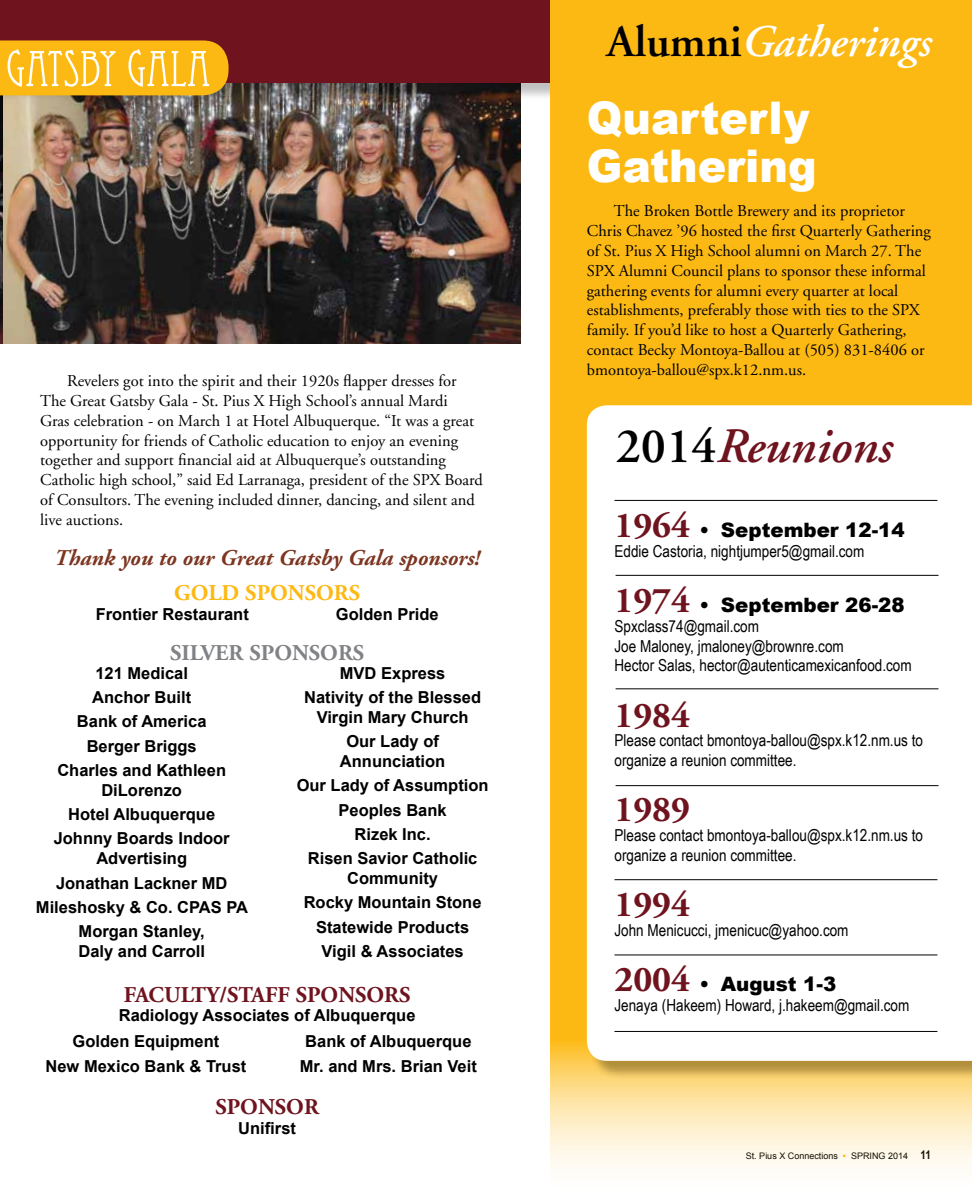
<style>
.page{position:relative;width:972px;height:1188px;background:#fff}
.page>*{position:absolute;margin:0;border:0;box-sizing:border-box;transform-origin:0 0}
.t1{font:italic 600 49.5px "Adobe Garamond";color:#6f141f}
.t2{font:900 45px/48px "Arial";color:#fff;scale:.95 1}
.t3{font:italic 600 45px "Adobe Garamond";color:#fff}
.t4{font:700 36.3px "Adobe Garamond";color:#6f141f}
.t5{font:italic 700 22.5px "Adobe Garamond";color:#7c3520}
.t6{font:700 22.5px "Adobe Garamond";color:#6f141f}
.t7{font:700 22.5px "Adobe Garamond";color:#808285}
.t8{font:700 22.5px "Adobe Garamond";color:#fdb913}
.t9{font:900 19.8px "Arial";color:#000}
.t10{font:16.5px/19.8px "Adobe Garamond";color:#000}
.t11{font:700 16.5px/24.3px "Arial";color:#000;text-align:center}
.t12{font:16.5px/19.8px "Arial Narrow";color:#000}
.t13{font:9px "Arial";color:#000}
.s1{font-style:normal;color:#000}
.s2{font-family:"Adobe Garamond";font-weight:700;font-size:36.3px;color:#6f141f}
.s3{font-weight:700;color:#fdb913}
.s4{font-family:"Arial Narrow";font-weight:700;font-size:12px}
</style>
<div class="page">
<img style="left:3px;top:101px;width:518px;height:243px">
<img style="left:0;top:101px;width:3px;height:243px">
<div style="left:0;top:0;width:972px;height:101px;background:#000;opacity:.25"></div>
<div style="left:0;top:0;width:972px;height:83px;background:#6f141f"></div>
<svg style="left:0;top:40px;width:229px;height:55px;background:#f8be35"></svg>
<svg style="left:550px;top:0;width:422px;height:1169px;background:#fcc12f"></svg>
<div style="left:589px;top:408px;width:383px;height:672px;background:#000;opacity:.3"></div>
<svg style="left:587px;top:405px;width:385px;height:656px"></svg>
<hr style="left:616px;top:575px;width:323px;height:1px;background:#000">
<hr style="left:615px;top:1031px;width:322px;height:1px;background:#000">
<hr style="left:615px;top:955px;width:322px;height:1px;background:#000">
<hr style="left:615px;top:879px;width:322px;height:1px;background:#000">
<hr style="left:616px;top:688px;width:323px;height:1px;background:#000">
<hr style="left:616px;top:785px;width:323px;height:1px;background:#000">
<hr style="left:615px;top:500px;width:322px;height:1px;background:#000">
<p class="t10" style="left:40px;top:371px;width:444px;text-indent:27px">Revelers got into the spirit and their 1920s flapper dresses for The Great Gatsby Gala - St. Pius X High School’s annual Mardi<br>Gras celebration - on March 1 at Hotel Albuquerque. “It was a great opportunity for friends of Catholic education to enjoy an evening together and support financial aid at Albuquerque’s outstanding Catholic high school,” said Ed Larranaga, president of the SPX Board of Consultors. The evening included dinner, dancing, and silent and live auctions.</p>
<h3 class="t5" style="left:54px;top:546px;width:427px">Thank you to our Great Gatsby Gala sponsors!</h3>
<h3 class="t8" style="left:174px;top:580px;width:184px">GOLD SPONSORS</h3>
<p class="t11" style="left:96px;top:602px;width:155px">Frontier Restaurant</p>
<p class="t11" style="left:336px;top:602px;width:104px">Golden Pride</p>
<h3 class="t7" style="left:170px;top:641px;width:193px">SILVER SPONSORS</h3>
<p class="t11" style="left:57px;top:661px;width:170px">121 Medical<br>Anchor Built<br>Bank of America<br>Berger Briggs<br>Charles and Kathleen</p>
<p class="t11" style="left:54px;top:778px;width:178px">DiLorenzo<br>Hotel Albuquerque<br>Johnny Boards Indoor</p>
<p class="t11" style="left:96px;top:847px;width:92px">Advertising</p>
<p class="t11" style="left:56px;top:871px;width:159px">Jonathan Lackner MD</p>
<p class="t11" style="left:36px;top:895px;width:214px">Mileshosky &amp; Co. CPAS PA</p>
<p class="t11" style="left:79px;top:920px;width:128px">Morgan Stanley,</p>
<p class="t11" style="left:78px;top:940px;width:128px">Daly and Carroll</p>
<p class="t11" style="left:304px;top:661px;width:178px">MVD Express<br>Nativity of the Blessed</p>
<p class="t11" style="left:317px;top:706px;width:153px">Virgin Mary Church<br>Our Lady of</p>
<p class="t11" style="left:297px;top:750px;width:193px">Annunciation<br>Our Lady of Assumption<br>Peoples Bank<br>Rizek Inc.<br>Risen Savior Catholic</p>
<p class="t11" style="left:304px;top:867px;width:179px">Community<br>Rocky Mountain Stone<br>Statewide Products<br>Vigil &amp; Associates</p>
<h3 class="t6" style="left:124px;top:982px;width:285px">FACULTY/STAFF SPONSORS</h3>
<p class="t11" style="left:73px;top:1003px;width:344px;line-height:26px;text-align:left;text-indent:46px">Radiology Associates of Albuquerque<br>Golden Equipment</p>
<p class="t11" style="left:46px;top:1054px;width:202px">New Mexico Bank &amp; Trust</p>
<p class="t11" style="left:300px;top:1030px;width:178px">Bank of Albuquerque<br>Mr. and Mrs. Brian Veit</p>
<h3 class="t6" style="left:215px;top:1095px;width:105px">SPONSOR</h3>
<p class="t11" style="left:238px;top:1117px;width:59px">Unifirst</p>
<h2 class="t3" style="left:607px;top:17px;width:326px"><span class="s1">Alumni</span>Gatherings</h2>
<h2 class="t2" style="left:587px;top:94px;width:243px">Quarterly<br>Gathering</h2>
<p class="t10" style="left:587px;top:202px;width:346px;text-indent:27px">The Broken Bottle Brewery and its proprietor Chris Chavez ’96 hosted the first Quarterly Gathering of St. Pius X High School alumni on March 27. The SPX Alumni Council plans to sponsor these informal gathering events for alumni every quarter at local establishments, preferably those with ties to the SPX family. If you’d like to host a Quarterly Gathering, contact Becky Montoya-Ballou at (505) 831-8406 or bmontoya-ballou@spx.k12.nm.us.</p>
<h1 class="t1" style="left:616px;top:419px;width:278px"><span class="s1">2014</span>Reunions</h1>
<p class="t9" style="left:615px;top:519px;width:292px"><span class="s2">1964</span> • September 12-14</p>
<p class="t12" style="left:615px;top:541px;width:251px">Eddie Castoria, nightjumper5@gmail.com</p>
<p class="t9" style="left:615px;top:594px;width:292px"><span class="s2">1974</span> • September 26-28</p>
<p class="t12" style="left:615px;top:616px;width:299px">Spxclass74@gmail.com<br>Joe Maloney, jmaloney@brownre.com<br>Hector Salas, hector@autenticamexicanfood.com</p>
<h3 class="t4" style="left:615px;top:695px;width:77px">1984</h3>
<p class="t12" style="left:615px;top:731px;width:310px">Please contact bmontoya-ballou@spx.k12.nm.us to organize a reunion committee.</p>
<h3 class="t4" style="left:615px;top:790px;width:77px">1989</h3>
<p class="t12" style="left:615px;top:825px;width:310px">Please contact bmontoya-ballou@spx.k12.nm.us to organize a reunion committee.</p>
<h3 class="t4" style="left:615px;top:885px;width:77px">1994</h3>
<p class="t12" style="left:615px;top:920px;width:236px">John Menicucci, jmenicuc@yahoo.com</p>
<p class="t9" style="left:615px;top:973px;width:223px"><span class="s2">2004</span> • August 1-3</p>
<p class="t12" style="left:615px;top:995px;width:296px">Jenaya (Hakeem) Howard, j.hakeem@gmail.com</p>
<p class="t13" style="left:746px;top:1150px;width:187px">St. Pius X Connections <span class="s3">•</span> SPRING 2014 <span class="s4">11</span></p>
</div>
